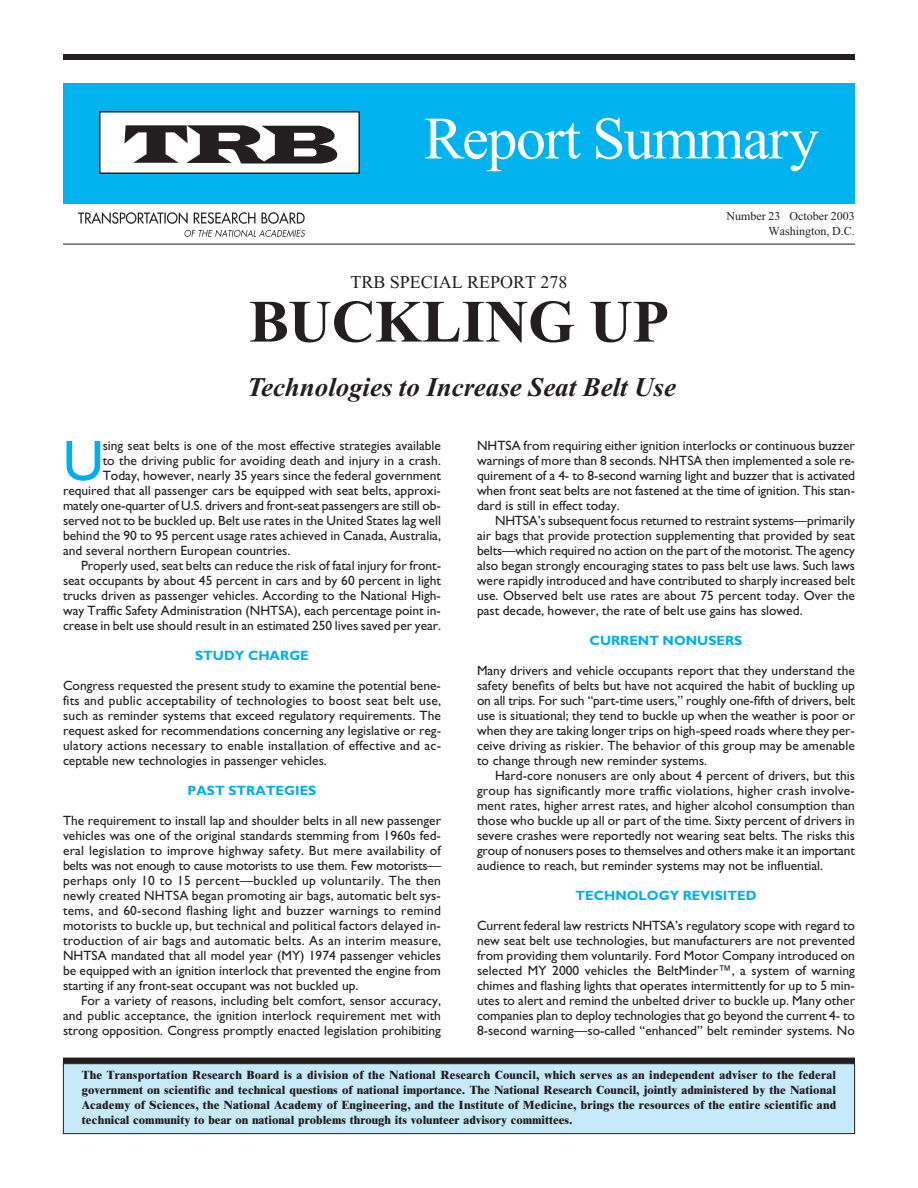
<style>
.page{position:relative;width:918px;height:1188px;background:#fff}
.page>*{position:absolute;margin:0;border:0;box-sizing:border-box;transform-origin:0 0}
.t1{font:60px "Times New Roman";letter-spacing:-.025em;color:#fff}
.t2{font:700 60px "Times New Roman";color:#231f20}
.t3{font:57.45px "Gill Sans";color:#00aeef}
.t4{font:italic 700 27px "Times New Roman";color:#231f20}
.t5{font:18px "Times New Roman";color:#231f20}
.t6{font:13.5px/15px "Gill Sans";color:#231f20;text-align:justify}
.t7{font:700 13.5px "Gill Sans";color:#00aeef}
.t8{font:800 12px/15px "Times New Roman";color:#231f20;text-align:justify}
.t9{font:12px/15px "Times New Roman";color:#231f20;text-align:right}
</style>
<div class="page">
<hr style="left:63px;top:244px;width:792px;height:1px;background:#231f20">
<div style="left:63px;top:84px;width:792px;height:120px;background:#00b3ef"></div>
<div style="left:100px;top:112px;width:259px;height:61px;background:#fff"></div>
<div style="left:99px;top:111px;width:261px;height:63px;border:2px solid #231f20"></div>
<img style="left:78px;top:213px;width:227px;height:23px">
<div style="left:63px;top:54px;width:792px;height:6px;background:#231f20"></div>
<img style="left:124px;top:125px;width:214px;height:39px">
<div style="left:63px;top:1064px;width:792px;height:70px;background:#c6eafa"></div>
<div style="left:63px;top:1063px;width:792px;height:71px;border:1px solid #231f20"></div>
<div style="left:63px;top:1058px;width:792px;height:6px;background:#231f20"></div>
<h1 class="t1" style="left:424px;top:117px;width:397px">Report Summary</h1>
<h3 class="t5" style="left:351px;top:275px;width:218px">TRB SPECIAL REPORT 278</h3>
<h1 class="t2" style="left:249px;top:301px;width:422px">BUCKLING UP</h1>
<h3 class="t4" style="left:247px;top:377px;width:430px">Technologies to Increase Seat Belt Use</h3>
<p class="t9" style="left:726px;top:209px;width:130px">Number 23 October 2003<br>Washington, D.C.</p>
<p class="t6" style="left:477px;top:440px;width:380px">NHTSA from requiring either ignition interlocks or continuous buzzer warnings of more than 8 seconds. NHTSA then implemented a sole re&shy;quirement of a 4- to 8-second warning light and buzzer that is activated when front seat belts are not fastened at the time of ignition. This stan&shy;dard is still in effect today.</p>
<p class="t6" style="left:477px;top:515px;width:380px;text-indent:18px">NHTSA’s subsequent focus returned to restraint systems—primarily air bags that provide protection supplementing that provided by seat belts—which required no action on the part of the motorist. The agency also began strongly encouraging states to pass belt use laws. Such laws were rapidly introduced and have contributed to sharply increased belt use. Observed belt use rates are about 75 percent today. Over the past decade, however, the rate of belt use gains has slowed.</p>
<p class="t7" style="left:590px;top:636px;width:154px">CURRENT NONUSERS</p>
<p class="t6" style="left:477px;top:665px;width:380px">Many drivers and vehicle occupants report that they understand the safety benefits of belts but have not acquired the habit of buckling up on all trips. For such “part-time users,” roughly one-fifth of drivers, belt use is situational; they tend to buckle up when the weather is poor or when they are taking longer trips on high-speed roads where they per&shy;ceive driving as riskier. The behavior of this group may be amenable to change through new reminder systems.</p>
<p class="t6" style="left:477px;top:770px;width:380px;text-indent:18px">Hard-core nonusers are only about 4 percent of drivers, but this group has significantly more traffic violations, higher crash involve&shy;ment rates, higher arrest rates, and higher alcohol consumption than those who buckle up all or part of the time. Sixty percent of drivers in severe crashes were reportedly not wearing seat belts. The risks this group of nonusers poses to themselves and others make it an important audience to reach, but reminder systems may not be influential.</p>
<p class="t7" style="left:576px;top:891px;width:182px">TECHNOLOGY REVISITED</p>
<p class="t6" style="left:477px;top:920px;width:380px">Current federal law restricts NHTSA’s regulatory scope with regard to new seat belt use technologies, but manufacturers are not prevented from providing them voluntarily. Ford Motor Company introduced on selected MY 2000 vehicles the BeltMinder™, a system of warning chimes and flashing lights that operates intermittently for up to 5 min&shy;utes to alert and remind the unbelted driver to buckle up. Many other companies plan to deploy technologies that go beyond the current 4- to 8-second warning—so-called “enhanced” belt reminder systems. No</p>
<p class="t8" style="left:82px;top:1069px;width:756px">The Transportation Research Board is a division of the National Research Council, which serves as an independent adviser to the federal government on scientific and technical questions of national importance. The National Research Council, jointly administered by the National Academy of Sciences, the National Academy of Engineering, and the Institute of Medicine, brings the resources of the entire scientific and technical community to bear on national problems through its volunteer advisory committees.</p>
<h2 class="t3" style="left:63px;top:441px;width:42px">U</h2>
<p class="t6" style="left:103px;top:440px;width:340px">sing seat belts is one of the most effective strategies available</p>
<p class="t6" style="left:103px;top:455px;width:340px">to the driving public for avoiding death and injury in a crash.</p>
<p class="t6" style="left:103px;top:470px;width:340px">Today, however, nearly 35 years since the federal government</p>
<p class="t6" style="left:63px;top:485px;width:380px">required that all passenger cars be equipped with seat belts, approxi-</p>
<p class="t6" style="left:63px;top:500px;width:380px">mately one-quarter of U.S. drivers and front-seat passengers are still ob-</p>
<p class="t6" style="left:63px;top:515px;width:379px">served not to be buckled up. Belt use rates in the United States lag well</p>
<p class="t6" style="left:63px;top:530px;width:380px">behind the 90 to 95 percent usage rates achieved in Canada, Australia,</p>
<p class="t6" style="left:63px;top:545px;width:229px">and several northern European countries.</p>
<p class="t6" style="left:81px;top:560px;width:362px">Properly used, seat belts can reduce the risk of fatal injury for front-</p>
<p class="t6" style="left:63px;top:575px;width:380px">seat occupants by about 45 percent in cars and by 60 percent in light</p>
<p class="t6" style="left:63px;top:590px;width:380px">trucks driven as passenger vehicles. According to the National High-</p>
<p class="t6" style="left:63px;top:605px;width:380px">way Traffic Safety Administration (NHTSA), each percentage point in-</p>
<p class="t6" style="left:63px;top:620px;width:380px">crease in belt use should result in an estimated 250 lives saved per year.</p>
<p class="t7" style="left:195px;top:651px;width:115px">STUDY CHARGE</p>
<p class="t6" style="left:63px;top:680px;width:380px">Congress requested the present study to examine the potential bene&shy;fits and public acceptability of technologies to boost seat belt use, such as reminder systems that exceed regulatory requirements. The request asked for recommendations concerning any legislative or reg&shy;ulatory actions necessary to enable installation of effective and ac&shy;ceptable new technologies in passenger vehicles.</p>
<p class="t7" style="left:188px;top:786px;width:130px">PAST STRATEGIES</p>
<p class="t6" style="left:63px;top:815px;width:380px">The requirement to install lap and shoulder belts in all new passenger vehicles was one of the original standards stemming from 1960s fed&shy;eral legislation to improve highway safety. But mere availability of belts was not enough to cause motorists to use them. Few motorists— perhaps only 10 to 15 percent—buckled up voluntarily. The then newly created NHTSA began promoting air bags, automatic belt sys&shy;tems, and 60-second flashing light and buzzer warnings to remind motorists to buckle up, but technical and political factors delayed in&shy;troduction of air bags and automatic belts. As an interim measure, NHTSA mandated that all model year (MY) 1974 passenger vehicles be equipped with an ignition interlock that prevented the engine from starting if any front-seat occupant was not buckled up.</p>
<p class="t6" style="left:63px;top:995px;width:380px;text-indent:18px">For a variety of reasons, including belt comfort, sensor accuracy, and public acceptance, the ignition interlock requirement met with strong opposition. Congress promptly enacted legislation prohibiting</p>
</div>
